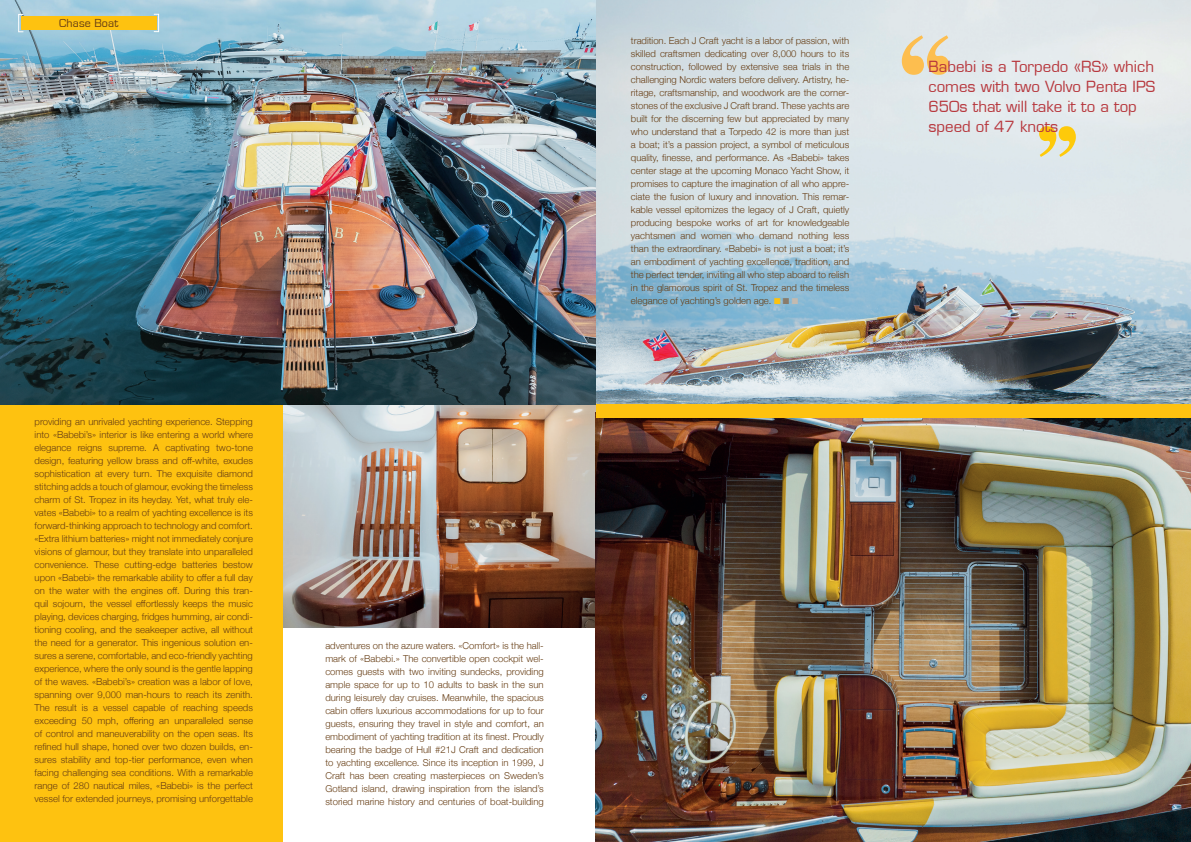
<style>
.page{position:relative;width:1191px;height:842px;background:#fff}
.page>*{position:absolute;margin:0;border:0;box-sizing:border-box;transform-origin:0 0}
.t1{font:700 117.5px "Times";color:#fdbe4f}
.t2{font:700 91.3px "Times";color:#feca0a}
.t3{font:500 15px/20px "Eurostile";color:#b7373d}
.t4{font:12px "Eurostile";letter-spacing:.015em;color:#663d14}
.t5{font:300 9.5px/13px "Helvetica Neue";color:#663d14;text-align:justify}
.s1{color:#fec210}
.s2{color:#897b6a}
.s3{color:#c3bab0}
</style>
<div class="page">
<img style="left:595px;top:0;width:596px;height:404px">
<img style="left:282px;top:404px;width:314px;height:223px">
<div style="left:0;top:228px;width:282px;height:614px;background:#fec210"></div>
<img style="left:0;top:0;width:595px;height:404px">
<div style="left:21px;top:17px;width:135px;height:13px;background:#fec210"></div>
<div style="left:18px;top:14px;width:6px;height:18px;border:1px solid #fff"></div>
<div style="left:154px;top:14px;width:5px;height:18px;border:1px solid #fff"></div>
<img style="left:595px;top:412px;width:596px;height:430px">
<div style="left:596px;top:404px;width:595px;height:13px;background:#fec210"></div>
<p class="t4" style="left:59px;top:17px;width:61px">Chase Boat</p>
<p class="t5" style="left:35px;top:415px;width:220px">providing an unrivaled yachting experience. Stepping into «Babebi’s» interior is like entering a world where elegance reigns supreme. A captivating two-tone design, featuring yellow brass and off-white, exudes sophistication at every turn. The exquisite diamond stitching adds a touch of glamour, evoking the timeless charm of St. Tropez in its heyday. Yet, what truly ele&shy;vates «Babebi» to a realm of yachting excellence is its forward-thinking approach to technology and comfort. «Extra lithium batteries» might not immediately conjure visions of glamour, but they translate into unparalleled convenience. These cutting-edge batteries bestow upon «Babebi» the remarkable ability to offer a full day on the water with the engines off. During this tran&shy;quil sojourn, the vessel effortlessly keeps the music playing, devices charging, fridges humming, air condi&shy;tioning cooling, and the seakeeper active, all without the need for a generator. This ingenious solution en&shy;sures a serene, comfortable, and eco-friendly yachting experience, where the only sound is the gentle lapping of the waves. «Babebi’s» creation was a labor of love, spanning over 9,000 man-hours to reach its zenith.<br>The result is a vessel capable of reaching speeds exceeding 50 mph, offering an unparalleled sense of control and maneuverability on the open seas. Its refined hull shape, honed over two dozen builds, en&shy;sures stability and top-tier performance, even when facing challenging sea conditions. With a remarkable range of 280 nautical miles, «Babebi» is the perfect vessel for extended journeys, promising unforgettable</p>
<p class="t5" style="left:325px;top:638px;width:220px">adventures on the azure waters. «Comfort» is the hall&shy;mark of «Babebi.» The convertible open cockpit wel&shy;comes guests with two inviting sundecks, providing ample space for up to 10 adults to bask in the sun during leisurely day cruises. Meanwhile, the spacious cabin offers luxurious accommodations for up to four guests, ensuring they travel in style and comfort, an embodiment of yachting tradition at its finest. Proudly bearing the badge of Hull #21J Craft and dedication to yachting excellence. Since its inception in 1999, J Craft has been creating masterpieces on Sweden’s Gotland island, drawing inspiration from the island’s storied marine history and centuries of boat-building</p>
<p class="t5" style="left:631px;top:33px;width:220px">tradition. Each J Craft yacht is a labor of passion, with skilled craftsmen dedicating over 8,000 hours to its construction, followed by extensive sea trials in the challenging Nordic waters before delivery. Artistry, he&shy;ritage, craftsmanship, and woodwork are the corner&shy;stones of the exclusive J Craft brand. These yachts are built for the discerning few but appreciated by many who understand that a Torpedo 42 is more than just a boat; it’s a passion project, a symbol of meticulous quality, finesse, and performance. As «Babebi» takes center stage at the upcoming Monaco Yacht Show, it promises to capture the imagination of all who appre&shy;ciate the fusion of luxury and innovation. This remar&shy;kable vessel epitomizes the legacy of J Craft, quietly producing bespoke works of art for knowledgeable yachtsmen and women who demand nothing less than the extraordinary. «Babebi» is not just a boat; it’s an embodiment of yachting excellence, tradition, and the perfect tender, inviting all who step aboard to relish in the glamorous spirit of St. Tropez and the timeless elegance of yachting’s golden age. <span class="s1">■</span> <span class="s2">■</span> <span class="s3">■</span></p>
<h1 class="t1" style="left:893px;top:-36px;width:67px">‘‘</h1>
<h3 class="t3" style="left:928px;top:57px;width:228px">Babebi is a Torpedo «RS» which comes with two Volvo Penta IPS<br>650s that will take it to a top speed of 47 knots</h3>
<h2 class="t2" style="left:1082px;top:212px;width:52px;rotate:-180deg">‘‘</h2>
</div>
